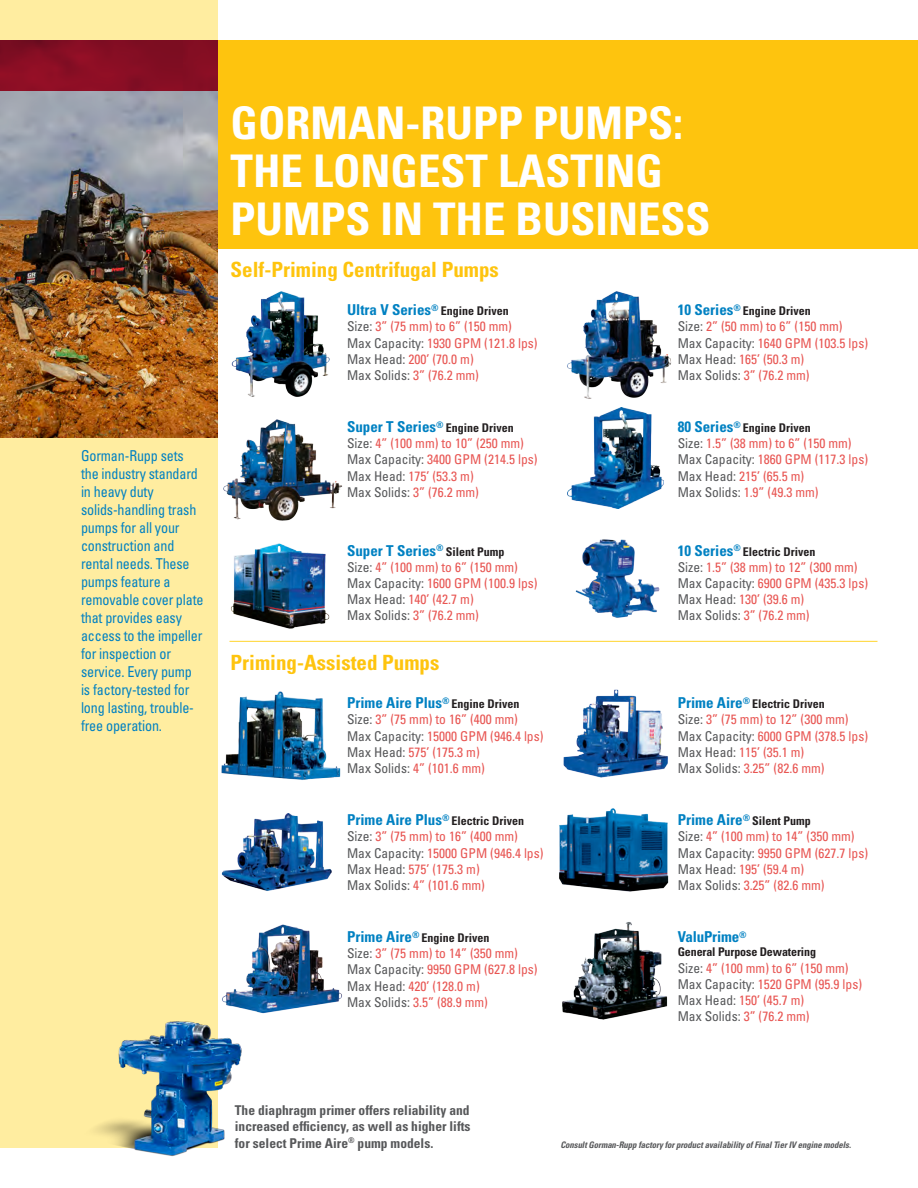
<style>
.page{position:relative;width:918px;height:1188px;background:#fff}
.page>*{position:absolute;margin:0;border:0;box-sizing:border-box;transform-origin:0 0}
.BlueHeadline{font:700 condensed 45px/48px "Univers LT Std";color:#fff}
.SUBHEAD{font:700 condensed 21px "Univers LT Std";color:#fec40e}
.Copy_Black{font:condensed 15px/18px "Univers LT Std";letter-spacing:-.01em;color:#0081c2;scale:.94 1}
.blue_product_name_sm{font:700 condensed 15px "Univers LT Std";color:#0081c2}
.Copy_Small_Black{font:condensed 13.5px/16.2px "Univers LT Std";color:#e85653}
.SubheadBlue_12pt{font:condensed 13.5px/16.2px "Univers LT Std";color:#e85653}
.t1{font:700 condensed 13.5px/16.2px "Univers LT Std";color:#57585a;text-align:justify}
.blue_product_name_sm-2{font:condensed 13.5px/16.2px "Univers LT Std";color:#e85653}
.blue_product_name_sm-3{font:700 condensed 12px "Univers LT Std";color:#231f20}
.Copy_Black-2{font:italic 700 condensed 9px "Univers LT Std";letter-spacing:-.01em;color:#57585a}
.s1{font-size:12px;color:#231f20}
.s2{color:#57585a}
.s3{font-size:15px;color:#0081c2}
</style>
<div class="page">
<img style="left:567px;top:407px;width:97px;height:101px">
<img style="left:231px;top:291px;width:98px;height:106px">
<img style="left:562px;top:922px;width:106px;height:98px">
<div style="left:0;top:437px;width:217px;height:711px;background:#ffeda0"></div>
<div style="left:0;top:0;width:217px;height:40px;background:#ffeda0"></div>
<div style="left:217px;top:40px;width:701px;height:209px;background:#fec40e"></div>
<hr style="left:230px;top:641px;width:648px;height:1px;background:#ffd42c">
<img style="left:0;top:91px;width:217px;height:346px">
<div style="left:0;top:40px;width:217px;height:51px;background:linear-gradient(to bottom,#7f0d22,#8e0e25)"></div>
<img style="left:567px;top:291px;width:105px;height:108px">
<img style="left:230px;top:543px;width:100px;height:86px">
<img style="left:217px;top:411px;width:126px;height:121px">
<img style="left:563px;top:689px;width:105px;height:89px">
<img style="left:217px;top:813px;width:115px;height:83px">
<img style="left:575px;top:539px;width:85px;height:79px">
<img style="left:217px;top:918px;width:125px;height:87px">
<img style="left:559px;top:808px;width:110px;height:84px">
<img style="left:221px;top:691px;width:120px;height:89px">
<img style="left:95px;top:997px;width:222px;height:159px">
<p class="Copy_Black" style="left:81px;top:447px;width:132px">Gorman-Rupp sets the industry standard in heavy duty solids-handling trash pumps for all your construction and rental needs. These pumps feature a removable cover plate that provides easy access to the impeller for inspection or service. Every pump is factory-tested for long lasting, trouble&shy;free operation.</p>
<p class="BlueHeadline" style="left:231px;top:99px;width:482px">GORMAN-RUPP PUMPS:<br>THE LONGEST LASTING<br>PUMPS IN THE BUSINESS</p>
<p class="SUBHEAD" style="left:231px;top:257px;width:270px">Self-Priming Centrifugal Pumps</p>
<p class="blue_product_name_sm" style="left:347px;top:301px;width:163px">Ultra V Series<sup>®</sup> <span class="s1">Engine Driven</span></p>
<p class="Copy_Small_Black" style="left:347px;top:318px;width:192px"><span class="s2">Size:</span> 3” (75 mm) to 6” (150 mm)<br><span class="s2">Max Capacity:</span> 1930 GPM (121.8 lps)<br><span class="s2">Max Head:</span> 200’ (70.0 m)<br><span class="s2">Max Solids:</span> 3” (76.2 mm)</p>
<p class="blue_product_name_sm" style="left:347px;top:417px;width:168px">Super T Series<sup>®</sup> <span class="s1">Engine Driven</span></p>
<p class="Copy_Small_Black" style="left:347px;top:435px;width:192px"><span class="s2">Size:</span> 4” (100 mm) to 10” (250 mm)<br><span class="s2">Max Capacity:</span> 3400 GPM (214.5 lps)<br><span class="s2">Max Head:</span> 175’ (53.3 m)<br><span class="s2">Max Solids:</span> 3” (76.2 mm)</p>
<p class="blue_product_name_sm" style="left:347px;top:541px;width:159px">Super T Series<sup>®</sup> <span class="s1">Silent Pump</span></p>
<p class="SubheadBlue_12pt" style="left:347px;top:559px;width:192px"><span class="s2">Size:</span> 4” (100 mm) to 6” (150 mm)<br><span class="s2">Max Capacity:</span> 1600 GPM (100.9 lps)<br><span class="s2">Max Head:</span> 140’ (42.7 m)<br><span class="s2">Max Solids:</span> 3” (76.2 mm)</p>
<p class="SUBHEAD" style="left:231px;top:650px;width:210px">Priming-Assisted Pumps</p>
<p class="blue_product_name_sm" style="left:347px;top:694px;width:174px">Prime Aire Plus<sup>®</sup> <span class="s1">Engine Driven</span></p>
<p class="Copy_Small_Black" style="left:347px;top:711px;width:198px"><span class="s2">Size:</span> 3” (75 mm) to 16” (400 mm)<br><span class="s2">Max Capacity:</span> 15000 GPM (946.4 lps)<br><span class="s2">Max Head:</span> 575’ (175.3 m)<br><span class="s2">Max Solids:</span> 4” (101.6 mm)</p>
<p class="blue_product_name_sm-3" style="left:347px;top:814px;width:179px"><span class="s3">Prime Aire Plus</span><sup>®</sup> Electric Driven</p>
<p class="Copy_Small_Black" style="left:347px;top:828px;width:198px"><span class="s2">Size:</span> 3” (75 mm) to 16” (400 mm)<br><span class="s2">Max Capacity:</span> 15000 GPM (946.4 lps)<br><span class="s2">Max Head:</span> 575’ (175.3 m)<br><span class="s2">Max Solids:</span> 4” (101.6 mm)</p>
<p class="blue_product_name_sm-3" style="left:347px;top:930px;width:144px"><span class="s3">Prime Aire</span><sup>®</sup> Engine Driven</p>
<p class="Copy_Small_Black" style="left:347px;top:945px;width:192px"><span class="s2">Size:</span> 3” (75 mm) to 14” (350 mm)<br><span class="s2">Max Capacity:</span> 9950 GPM (627.8 lps)<br><span class="s2">Max Head:</span> 420’ (128.0 m)<br><span class="s2">Max Solids:</span> 3.5” (88.9 mm)</p>
<p class="blue_product_name_sm-3" style="left:678px;top:303px;width:135px"><span class="s3">10 Series</span><sup>®</sup> Engine Driven</p>
<p class="SubheadBlue_12pt" style="left:678px;top:318px;width:192px"><span class="s2">Size:</span> 2” (50 mm) to 6” (150 mm)<br><span class="s2">Max Capacity:</span> 1640 GPM (103.5 lps)<br><span class="s2">Max Head:</span> 165’ (50.3 m)<br><span class="s2">Max Solids:</span> 3” (76.2 mm)</p>
<p class="blue_product_name_sm-3" style="left:678px;top:420px;width:135px"><span class="s3">80 Series</span><sup>®</sup> Engine Driven</p>
<p class="SubheadBlue_12pt" style="left:678px;top:435px;width:192px"><span class="s2">Size:</span> 1.5” (38 mm) to 6” (150 mm)<br><span class="s2">Max Capacity:</span> 1860 GPM (117.3 lps)<br><span class="s2">Max Head:</span> 215’ (65.5 m)<br><span class="s2">Max Solids:</span> 1.9” (49.3 mm)</p>
<p class="blue_product_name_sm-3" style="left:678px;top:544px;width:139px"><span class="s3">10 Series</span><sup>®</sup> Electric Driven</p>
<p class="SubheadBlue_12pt" style="left:678px;top:559px;width:192px"><span class="s2">Size:</span> 1.5” (38 mm) to 12” (300 mm)<br><span class="s2">Max Capacity:</span> 6900 GPM (435.3 lps)<br><span class="s2">Max Head:</span> 130’ (39.6 m)<br><span class="s2">Max Solids:</span> 3” (76.2 mm)</p>
<p class="blue_product_name_sm-3" style="left:678px;top:697px;width:149px"><span class="s3">Prime Aire</span><sup>®</sup> Electric Driven</p>
<p class="Copy_Small_Black" style="left:678px;top:711px;width:192px"><span class="s2">Size:</span> 3” (75 mm) to 12” (300 mm)<br><span class="s2">Max Capacity:</span> 6000 GPM (378.5 lps)<br><span class="s2">Max Head:</span> 115’ (35.1 m)<br><span class="s2">Max Solids:</span> 3.25” (82.6 mm)</p>
<p class="blue_product_name_sm-3" style="left:678px;top:814px;width:135px"><span class="s3">Prime Aire</span><sup>®</sup> Silent Pump</p>
<p class="SubheadBlue_12pt" style="left:678px;top:828px;width:192px"><span class="s2">Size:</span> 4” (100 mm) to 14” (350 mm)<br><span class="s2">Max Capacity:</span> 9950 GPM (627.7 lps)<br><span class="s2">Max Head:</span> 195’ (59.4 m)<br><span class="s2">Max Solids:</span> 3.25” (82.6 mm)</p>
<p class="blue_product_name_sm" style="left:678px;top:928px;width:70px">ValuPrime<sup>®</sup></p>
<p class="blue_product_name_sm-3" style="left:678px;top:945px;width:140px">General Purpose Dewatering</p>
<p class="blue_product_name_sm-2" style="left:678px;top:960px;width:186px"><span class="s2">Size:</span> 4” (100 mm) to 6” (150 mm)<br><span class="s2">Max Capacity:</span> 1520 GPM (95.9 lps)<br><span class="s2">Max Head:</span> 150’ (45.7 m)<br><span class="s2">Max Solids:</span> 3” (76.2 mm)</p>
<p class="t1" style="left:235px;top:1102px;width:237px">The diaphragm primer offers reliability and increased efficiency, as well as higher lifts for select Prime Aire<sup>®</sup> pump models.</p>
<p class="Copy_Black-2" style="left:560px;top:1139px;width:292px">Consult Gorman-Rupp factory for product availability of Final Tier IV engine models.</p>
</div>
